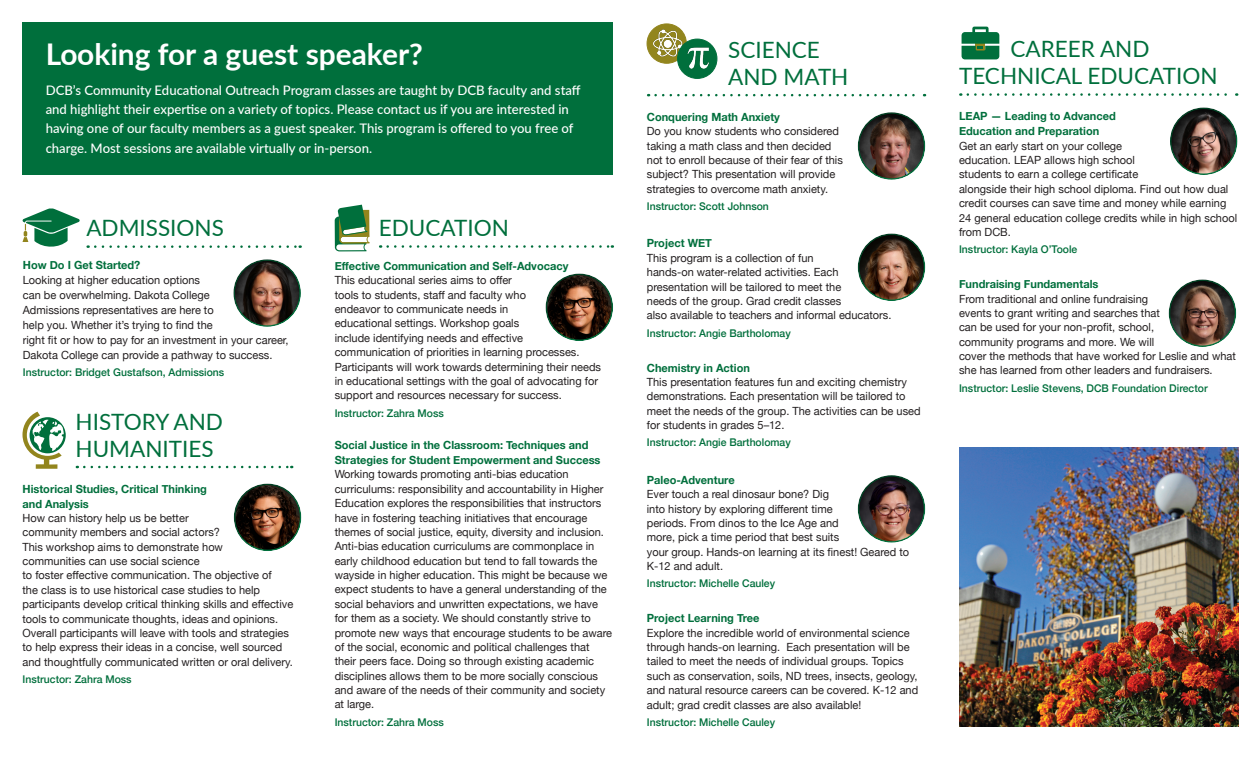
<style>
.page{position:relative;width:1260px;height:765px;background:#fff}
.page>*{position:absolute;margin:0;border:0;box-sizing:border-box;transform-origin:0 0}
.t1{font:700 29.88px "Lato";color:#fff}
.category_headers{font:22.5px/27px "Lato";color:#006f3c}
.text{font:500 13.12px/18.8px "Lato";color:#fff}
.text-2{font:11.25px/14.4px "Helvetica Neue";color:#231f20}
.topics{font:700 11.25px/15px "Helvetica Neue";color:#006f3c}
.instructor{font:500 10.62px "Helvetica Neue";color:#006f3c}
</style>
<div class="page">
<div style="left:22px;top:22px;width:591px;height:153px;background:#006f3c"></div>
<div style="left:857px;top:473px;width:70px;height:70px;background:#231f20;opacity:.49"></div>
<div style="left:857px;top:110px;width:70px;height:70px;background:#231f20;opacity:.49"></div>
<div style="left:857px;top:231px;width:70px;height:70px;background:#231f20;opacity:.49"></div>
<svg style="left:656px;top:94px;width:269px;height:2px"></svg>
<div style="left:647px;top:24px;width:39px;height:39px;background:#92851d;border-radius:50%"></div>
<div style="left:647px;top:24px;width:40px;height:39px;border:1px solid #92851d;border-radius:50%"></div>
<img style="left:650px;top:28px;width:34px;height:32px">
<div style="left:678px;top:39px;width:39px;height:39px;background:#006f3c;border-radius:50%"></div>
<div style="left:677px;top:39px;width:40px;height:40px;border:1px solid #006f3c;border-radius:50%"></div>
<img style="left:687px;top:48px;width:21px;height:20px">
<svg style="left:968px;top:93px;width:269px;height:3px"></svg>
<div style="left:1170px;top:105px;width:69px;height:70px;background:#231f20;opacity:.49"></div>
<div style="left:1168px;top:277px;width:70px;height:70px;background:#231f20;opacity:.49"></div>
<svg style="left:962px;top:27px;width:37px;height:32px"></svg>
<svg style="left:388px;top:245px;width:225px;height:3px"></svg>
<div style="left:545px;top:271px;width:70px;height:70px;background:#231f20;opacity:.49"></div>
<svg style="left:335px;top:205px;width:34px;height:46px"></svg>
<svg style="left:95px;top:245px;width:206px;height:3px"></svg>
<div style="left:233px;top:257px;width:70px;height:70px;background:#231f20;opacity:.49"></div>
<svg style="left:22px;top:208px;width:58px;height:39px"></svg>
<svg style="left:84px;top:466px;width:208px;height:2px"></svg>
<div style="left:233px;top:481px;width:70px;height:70px;background:#231f20;opacity:.49"></div>
<svg style="left:22px;top:412px;width:44px;height:57px"></svg>
<img style="left:959px;top:447px;width:280px;height:279px">
<p class="t1" style="left:46px;top:33px;width:379px">Looking for a guest speaker?</p>
<p class="text" style="left:46px;top:81px;width:536px">DCB’s Community Educational Outreach Program classes are taught by DCB faculty and staff and highlight their expertise on a variety of topics. Please contact us if you are interested in having one of our faculty members as a guest speaker. This program is offered to you free of</p>
<p class="text" style="left:46px;top:138px;width:328px">charge. Most sessions are available virtually or in-person.</p>
<p class="category_headers" style="left:86px;top:214px;width:139px">ADMISSIONS</p>
<p class="topics" style="left:23px;top:257px;width:119px">How Do I Get Started?</p>
<p class="text-2" style="left:23px;top:273px;width:267px;line-height:15px">Looking at higher education options<br>can be overwhelming. Dakota College<br>Admissions representatives are here to<br>help you. Whether it’s trying to find the<br>right fit or how to pay for an investment in your career, Dakota College can provide a pathway to success.</p>
<p class="instructor" style="left:23px;top:364px;width:203px">Instructor: Bridget Gustafson, Admissions</p>
<p class="category_headers" style="left:76px;top:407px;width:149px">HISTORY AND<br>HUMANITIES</p>
<p class="topics" style="left:22px;top:481px;width:186px">Historical Studies, Critical Thinking and Analysis</p>
<p class="text-2" style="left:22px;top:511px;width:272px">How can history help us be better<br>community members and social actors?<br>This workshop aims to demonstrate how<br>communities can use social science<br>to foster effective communication. The objective of<br>the class is to use historical case studies to help participants develop critical thinking skills and effective tools to communicate thoughts, ideas and opinions.<br>Overall participants will leave with tools and strategies to help express their ideas in a concise, well sourced and thoughtfully communicated written or oral delivery.</p>
<p class="instructor" style="left:22px;top:671px;width:111px">Instructor: Zahra Moss</p>
<p class="category_headers" style="left:379px;top:214px;width:132px">EDUCATION</p>
<p class="topics" style="left:335px;top:259px;width:235px">Effective Communication and Self-Advocacy</p>
<p class="text-2" style="left:335px;top:274px;width:268px">This educational series aims to offer<br>tools to students, staff and faculty who<br>endeavor to communicate needs in<br>educational settings. Workshop goals<br>include identifying needs and effective communication of priorities in learning processes.<br>Participants will work towards determining their needs in educational settings with the goal of advocating for support and resources necessary for success.</p>
<p class="instructor" style="left:335px;top:404px;width:111px">Instructor: Zahra Moss</p>
<p class="topics" style="left:335px;top:438px;width:267px">Social Justice in the Classroom: Techniques and<br>Strategies for Student Empowerment and Success</p>
<p class="text-2" style="left:335px;top:468px;width:279px">Working towards promoting anti-bias education curriculums: responsibility and accountability in Higher Education explores the responsibilities that instructors have in fostering teaching initiatives that encourage themes of social justice, equity, diversity and inclusion.<br>Anti-bias education curriculums are commonplace in early childhood education but tend to fall towards the wayside in higher education. This might be because we expect students to have a general understanding of the social behaviors and unwritten expectations, we have for them as a society. We should constantly strive to promote new ways that encourage students to be aware of the social, economic and political challenges that their peers face. Doing so through existing academic disciplines allows them to be more socially conscious and aware of the needs of their community and society at large.</p>
<p class="instructor" style="left:335px;top:713px;width:111px">Instructor: Zahra Moss</p>
<p class="category_headers" style="left:728px;top:35px;width:122px">SCIENCE<br>AND MATH</p>
<p class="topics" style="left:647px;top:110px;width:135px">Conquering Math Anxiety</p>
<p class="text-2" style="left:647px;top:125px;width:198px">Do you know students who considered taking a math class and then decided not to enroll because of their fear of this subject? This presentation will provide strategies to overcome math anxiety.</p>
<p class="instructor" style="left:647px;top:198px;width:124px">Instructor: Scott Johnson</p>
<p class="topics" style="left:647px;top:236px;width:67px">Project WET</p>
<p class="text-2" style="left:647px;top:251px;width:246px">This program is a collection of fun<br>hands-on water-related activities. Each presentation will be tailored to meet the<br>needs of the group. Grad credit classes<br>also available to teachers and informal educators.</p>
<p class="instructor" style="left:647px;top:324px;width:145px">Instructor: Angie Bartholomay</p>
<p class="topics" style="left:647px;top:360px;width:105px">Chemistry in Action</p>
<p class="text-2" style="left:647px;top:375px;width:275px">This presentation features fun and exciting chemistry demonstrations. Each presentation will be tailored to meet the needs of the group. The activities can be used for students in grades 5–12.</p>
<p class="instructor" style="left:647px;top:434px;width:145px">Instructor: Angie Bartholomay</p>
<p class="topics" style="left:647px;top:473px;width:89px">Paleo-Adventure</p>
<p class="text-2" style="left:647px;top:488px;width:264px">Ever touch a real dinosaur bone? Dig<br>into history by exploring different time<br>periods. From dinos to the Ice Age and<br>more, pick a time period that best suits<br>your group. Hands-on learning at its finest! Geared to K-12 and adult.</p>
<p class="instructor" style="left:647px;top:575px;width:130px">Instructor: Michelle Cauley</p>
<p class="topics" style="left:647px;top:611px;width:114px">Project Learning Tree</p>
<p class="text-2" style="left:647px;top:626px;width:273px">Explore the incredible world of environmental science through hands-on learning. Each presentation will be tailed to meet the needs of individual groups. Topics such as conservation, soils, ND trees, insects, geology, and natural resource careers can be covered. K-12 and adult; grad credit classes are also available!</p>
<p class="instructor" style="left:647px;top:713px;width:130px">Instructor: Michelle Cauley</p>
<p class="category_headers" style="left:959px;top:35px;width:260px;text-indent:52px">CAREER AND<br>TECHNICAL EDUCATION</p>
<p class="topics" style="left:959px;top:109px;width:158px">LEAP — Leading to Advanced<br>Education and Preparation</p>
<p class="text-2" style="left:959px;top:139px;width:280px">Get an early start on your college<br>education. LEAP allows high school<br>students to earn a college certificate<br>alongside their high school diploma. Find out how dual credit courses can save time and money while earning 24 general education college credits while in high school from DCB.</p>
<p class="instructor" style="left:959px;top:241px;width:120px">Instructor: Kayla O’Toole</p>
<p class="topics" style="left:959px;top:277px;width:141px">Fundraising Fundamentals</p>
<p class="text-2" style="left:959px;top:292px;width:278px">From traditional and online fundraising<br>events to grant writing and searches that<br>can be used for your non-profit, school,<br>community programs and more. We will<br>cover the methods that have worked for Leslie and what she has learned from other leaders and fundraisers.</p>
<p class="instructor" style="left:959px;top:379px;width:250px">Instructor: Leslie Stevens, DCB Foundation Director</p>
</div>
